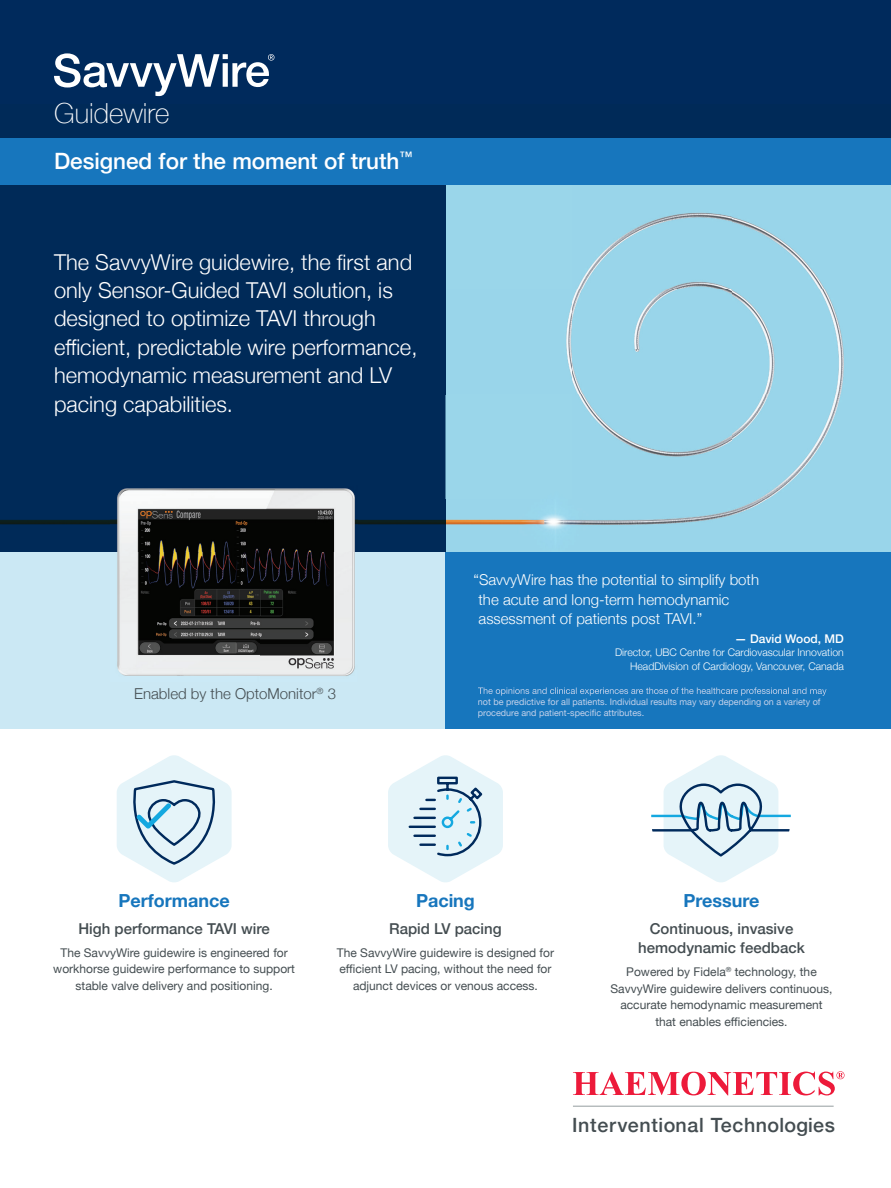
<style>
.page{position:relative;width:891px;height:1188px;background:#fff}
.page>*{position:absolute;margin:0;border:0;box-sizing:border-box;transform-origin:0 0}
.t1{font:100 27.75px "Helvetica Neue";color:#fff}
.t2{font:500 22.5px "Helvetica Neue";color:#fff}
.t3{font:300 21.9px/28.5px "Helvetica Neue";color:#fff}
.t4{font:500 19.65px "Helvetica Neue";letter-spacing:.035em;color:#444d51}
.t5{font:700 18px "Helvetica Neue";color:#1776bd}
.t6{font:300 15px/19.5px "Helvetica Neue";color:#fff}
.t7{font:500 15px/19.5px "Helvetica Neue";color:#444d51;text-align:center}
.t8{font:300 15px "Helvetica Neue";color:#444d51}
.t9{font:12px/16.5px "Helvetica Neue";color:#444d51;text-align:center}
.t10{font:500 12px "Helvetica Neue";color:#fff}
.t11{font:300 10.5px/13.5px "Helvetica Neue";color:#fff;text-align:right}
.t12{font:9px/11.2px "Helvetica Neue";color:#c3d1ea}
</style>
<div class="page">
<div style="left:0;top:552px;width:446px;height:177px;background:#cbe8f4"></div>
<div style="left:446px;top:552px;width:445px;height:177px;background:#1776bd"></div>
<img style="left:0;top:185px;width:891px;height:209px">
<img style="left:297px;top:394px;width:594px;height:105px">
<img style="left:446px;top:499px;width:445px;height:53px">
<svg style="left:573px;top:1071px;width:271px;height:24px"></svg>
<hr style="left:573px;top:1106px;width:261px;height:1px;background:#959d9f">
<div style="left:149px;top:394px;width:148px;height:91px;background:#002a58"></div>
<div style="left:0;top:394px;width:149px;height:105px;background:#002a58"></div>
<img style="left:358px;top:499px;width:88px;height:53px">
<img style="left:0;top:499px;width:111px;height:53px">
<img style="left:111px;top:485px;width:247px;height:191px">
<svg style="left:117px;top:755px;width:115px;height:127px"></svg>
<svg style="left:388px;top:755px;width:115px;height:127px"></svg>
<div style="left:0;top:138px;width:891px;height:47px;background:#1776bd"></div>
<div style="left:0;top:0;width:891px;height:104px;background:#002a5c"></div>
<div style="left:0;top:104px;width:891px;height:32px;background:#002a58"></div>
<hr style="left:0;top:136px;width:891px;height:2px;background:#002a58">
<hr style="left:651px;top:815px;width:32px;height:2px;background:#14a8e0">
<hr style="left:652px;top:829px;width:39px;height:3px;background:#002a5c">
<svg style="left:664px;top:755px;width:127px;height:127px"></svg>
<svg style="left:54px;top:53px;width:221px;height:43px"></svg>
<svg style="left:478px;top:687px;width:349px;height:9px"></svg>
<h1 class="t1" style="left:54px;top:92px;width:117px">Guidewire</h1>
<h2 class="t2" style="left:54px;top:143px;width:360px">Designed for the moment of truth<sup>™</sup></h2>
<h3 class="t3" style="left:54px;top:246px;width:365px">The SavvyWire guidewire, the first and only Sensor-Guided TAVI solution, is designed to optimize TAVI through efficient, predictable wire performance, hemodynamic measurement and LV pacing capabilities.</h3>
<p class="t8" style="left:134px;top:682px;width:203px">Enabled by the OptoMonitor<sup>®</sup> 3</p>
<p class="t6" style="left:479px;top:569px;width:282px;text-indent:-5px">“SavvyWire has the potential to simplify both the acute and long-term hemodynamic assessment of patients post TAVI.”</p>
<p class="t10" style="left:735px;top:629px;width:111px">— David Wood, MD</p>
<p class="t11" style="left:615px;top:645px;width:230px">Director, UBC Centre for Cardiovascular Innovation<br>HeadDivision of Cardiology, Vancouver, Canada</p>
<p class="t12" style="left:478px;top:697px;width:344px">not be predictive for all patients. Individual results may vary depending on a variety of procedure and patient-specific attributes.</p>
<h3 class="t5" style="left:118px;top:887px;width:113px">Performance</h3>
<p class="t7" style="left:78px;top:917px;width:193px">High performance TAVI wire</p>
<p class="t9" style="left:53px;top:945px;width:243px">The SavvyWire guidewire is engineered for workhorse guidewire performance to support stable valve delivery and positioning.</p>
<h3 class="t5" style="left:416px;top:887px;width:60px">Pacing</h3>
<p class="t7" style="left:389px;top:917px;width:114px">Rapid LV pacing</p>
<p class="t9" style="left:337px;top:945px;width:219px">The SavvyWire guidewire is designed for efficient LV pacing, without the need for adjunct devices or venous access.</p>
<h3 class="t5" style="left:684px;top:887px;width:78px">Pressure</h3>
<p class="t7" style="left:638px;top:917px;width:168px">Continuous, invasive hemodynamic feedback</p>
<p class="t9" style="left:611px;top:965px;width:224px">Powered by Fidela<sup>®</sup> technology, the SavvyWire guidewire delivers continuous, accurate hemodynamic measurement that enables efficiencies.</p>
<h3 class="t4" style="left:572px;top:1109px;width:264px">Interventional Technologies</h3>
</div>
